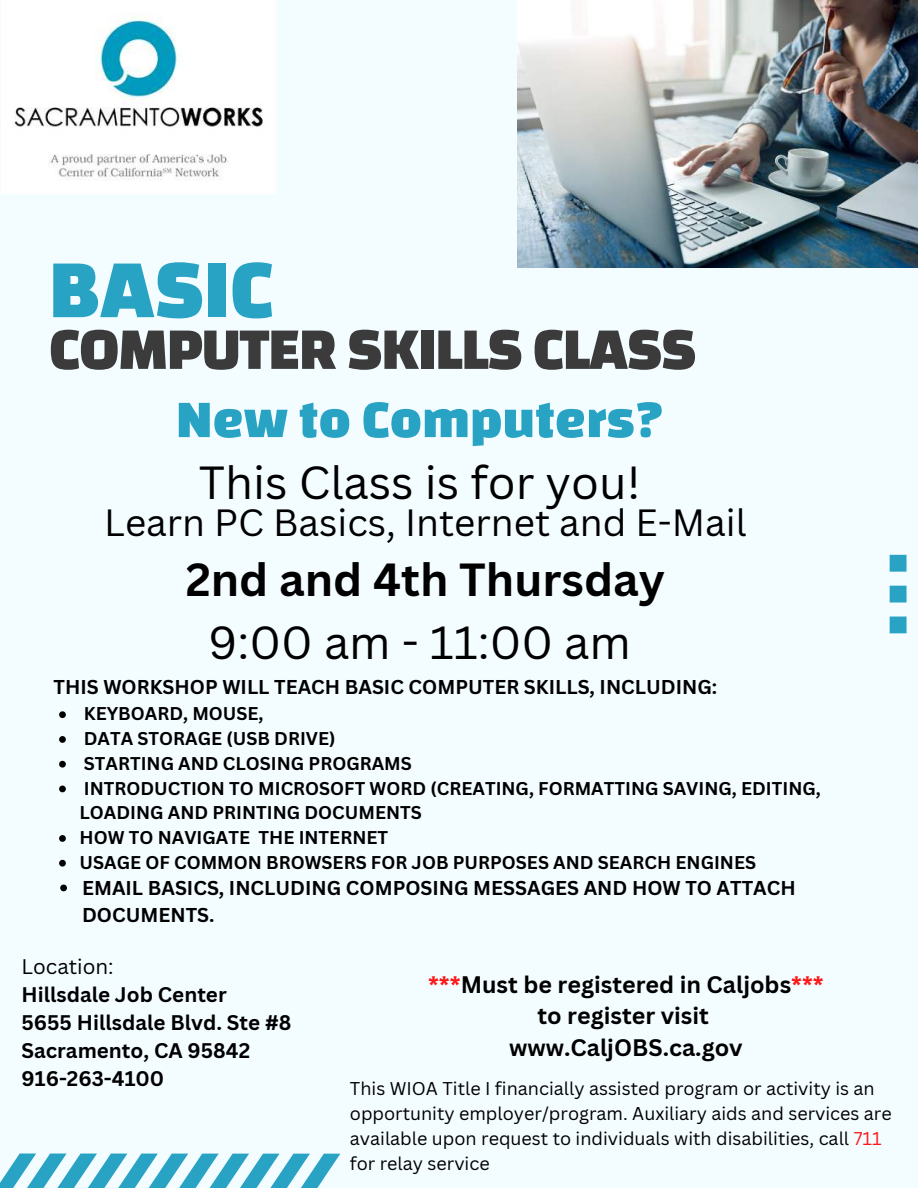
<style>
.page{position:relative;width:918px;height:1188px;background:#f3fcff}
.page>*{position:absolute;margin:0;border:0;box-sizing:border-box;transform-origin:0 0}
.t1{font:800 85.8px "Changa";color:#28a3c4}
.t2{font:800 61.2px "Changa";letter-spacing:-.02em;color:#3b3b3b}
.t3{font:800 54.75px "Changa";color:#28a3c4}
.t4{font:45.15px "Canva Sans";color:#000}
.t5{font:700 45.15px "Canva Sans";color:#000}
.t6{font:36.9px "Canva Sans";color:#000}
.t7{font:700 23.25px/31.5px "Canva Sans";color:#000;text-align:center}
.t8{font:700 20.55px/28px "Canva Sans";color:#000}
.t9{font:20.55px "Canva Sans";color:#000}
.t10{font:700 19.5px/27px "Canva Sans";color:#000}
.t11{font:700 18px/24.8px "Canva Sans";color:#000}
.t12{font:18px/24.8px "Canva Sans";color:#000}
.s1{color:#ff1616}
</style>
<div class="page">
<svg style="left:890px;top:555px;width:17px;height:78px"></svg>
<svg style="left:0;top:1154px;width:340px;height:34px"></svg>
<img style="left:518px;top:0;width:400px;height:268px">
<img style="left:1px;top:0;width:275px;height:194px">
<svg style="left:59px;top:711px;width:7px;height:7px"></svg>
<svg style="left:59px;top:736px;width:7px;height:7px"></svg>
<svg style="left:59px;top:761px;width:7px;height:7px"></svg>
<svg style="left:59px;top:786px;width:7px;height:6px"></svg>
<svg style="left:59px;top:835px;width:7px;height:7px"></svg>
<svg style="left:59px;top:860px;width:7px;height:7px"></svg>
<svg style="left:60px;top:885px;width:7px;height:6px"></svg>
<h1 class="t1" style="left:49px;top:237px;width:226px">BASIC</h1>
<h2 class="t2" style="left:49px;top:312px;width:649px">COMPUTER SKILLS CLASS</h2>
<h3 class="t3" style="left:176px;top:386px;width:490px">New to Computers?</h3>
<h3 class="t4" style="left:199px;top:456px;width:443px">This Class is for you!</h3>
<h3 class="t6" style="left:104px;top:501px;width:644px">Learn PC Basics, Internet and E-Mail</h3>
<h3 class="t5" style="left:186px;top:552px;width:481px">2nd and 4th Thursday</h3>
<h3 class="t4" style="left:209px;top:616px;width:424px">9:00 am - 11:00 am</h3>
<p class="t10" style="left:54px;top:674px;width:665px">THIS WORKSHOP WILL TEACH BASIC COMPUTER SKILLS, INCLUDING:</p>
<p class="t11" style="left:80px;top:702px;width:743px">KEYBOARD, MOUSE,<br>DATA STORAGE (USB DRIVE)<br>STARTING AND CLOSING PROGRAMS<br>INTRODUCTION TO MICROSOFT WORD (CREATING, FORMATTING SAVING, EDITING, LOADING AND PRINTING DOCUMENTS<br>HOW TO NAVIGATE THE INTERNET<br>USAGE OF COMMON BROWSERS FOR JOB PURPOSES AND SEARCH ENGINES</p>
<p class="t10" style="left:82px;top:874px;width:715px">EMAIL BASICS, INCLUDING COMPOSING MESSAGES AND HOW TO ATTACH<br>DOCUMENTS.</p>
<p class="t9" style="left:22px;top:954px;width:94px">Location:</p>
<p class="t8" style="left:22px;top:981px;width:271px">Hillsdale Job Center<br>5655 Hillsdale Blvd. Ste #8<br>Sacramento, CA 95842<br>916-263-4100</p>
<p class="t7" style="left:428px;top:969px;width:397px"><span class="s1">***</span>Must be registered in Caljobs<span class="s1">*** </span>to register visit www.CaljOBS.ca.gov</p>
<p class="t12" style="left:350px;top:1077px;width:543px">This WIOA Title I financially assisted program or activity is an opportunity employer/program. Auxiliary aids and services are available upon request to individuals with disabilities, call <span class="s1">711 </span>for relay service</p>
</div>
